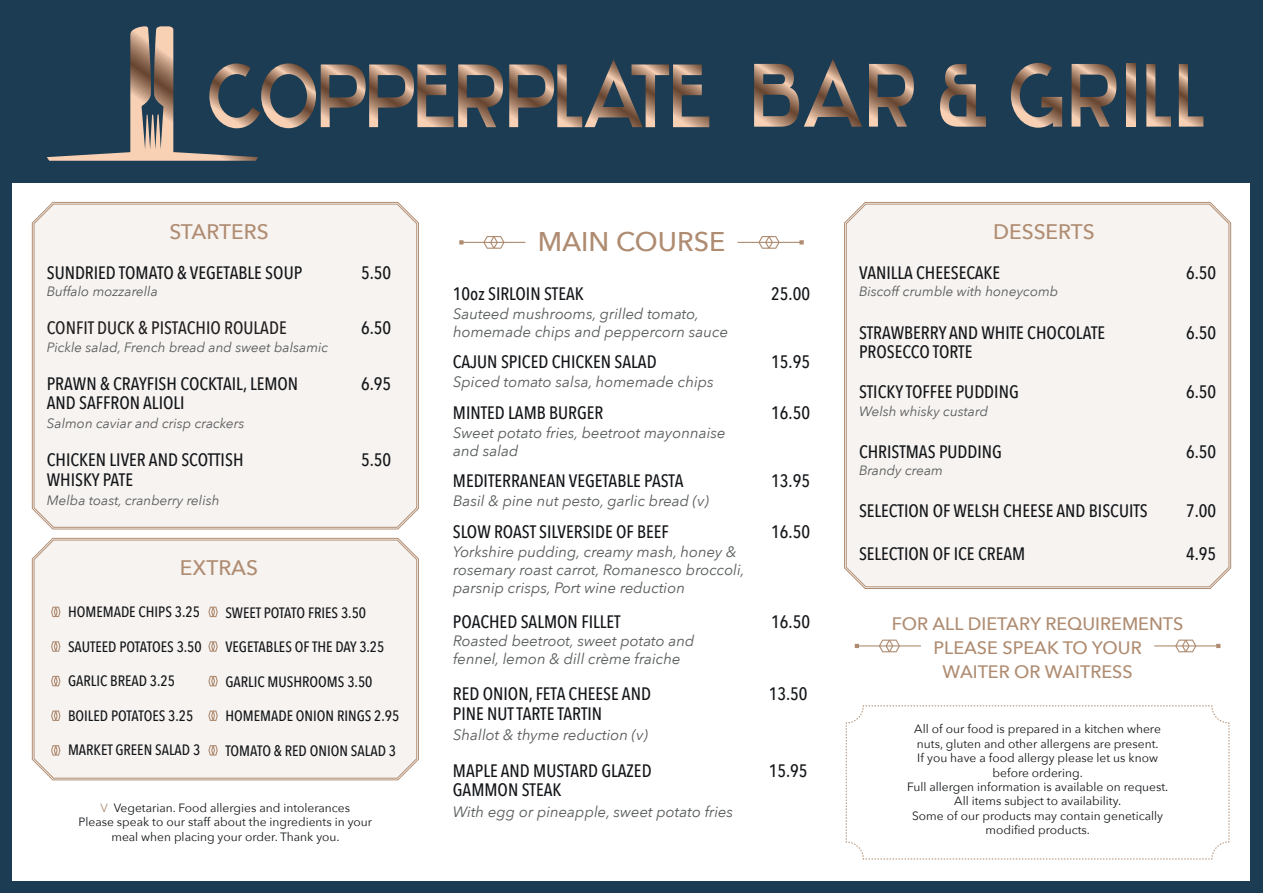
<style>
.page{position:relative;width:1263px;height:893px;background:#1c3c53}
.page>*{position:absolute;margin:0;border:0;box-sizing:border-box;transform-origin:0 0}
.t1{font:500 27px "Avenir Next";color:#af8c71}
.t2{font:500 21px "Avenir Next";color:#af8c71}
.t3{font:500 18px/19.5px "Avenir Next Condensed";color:#131619}
.t4{font:500 18px/24px "Avenir Next";color:#af8c71;text-align:center}
.t5{font:500 18px "Avenir Next Condensed";color:#231f20}
.t6{font:italic 15px/18px "Avenir Next";color:#575a5b}
.t7{font:500 15px "Avenir Next Condensed";color:#131619}
.t8{font:italic 13.5px "Avenir Next";color:#575a5b}
.t9{font:12px/14.4px "Avenir Next";color:#131619;text-align:center}
.s1{color:#af8c71}
</style>
<div class="page">
<div style="left:13px;top:183px;width:1237px;height:697px;background:#fff"></div>
<svg style="left:509px;top:59px;width:200px;height:68px"></svg>
<svg style="left:754px;top:59px;width:108px;height:68px"></svg>
<svg style="left:869px;top:64px;width:45px;height:63px"></svg>
<svg style="left:1011px;top:63px;width:51px;height:65px"></svg>
<svg style="left:1071px;top:64px;width:45px;height:63px"></svg>
<svg style="left:1126px;top:64px;width:9px;height:63px"></svg>
<svg style="left:1146px;top:64px;width:25px;height:63px"></svg>
<svg style="left:1179px;top:64px;width:24px;height:63px"></svg>
<svg style="left:940px;top:64px;width:46px;height:63px"></svg>
<svg style="left:47px;top:26px;width:456px;height:135px"></svg>
<svg style="left:459px;top:236px;width:66px;height:13px"></svg>
<svg style="left:737px;top:236px;width:67px;height:13px"></svg>
<svg style="left:855px;top:640px;width:66px;height:12px"></svg>
<svg style="left:1154px;top:640px;width:66px;height:12px"></svg>
<svg style="left:32px;top:538px;width:387px;height:243px;background:#d1bdae"></svg>
<div style="left:33px;top:539px;width:384px;height:240px;background:#f7f3f1"></div>
<div style="left:33px;top:203px;width:384px;height:325px;background:#f7f3f1"></div>
<div style="left:845px;top:203px;width:385px;height:385px;background:#f7f3f1"></div>
<svg style="left:845px;top:705px;width:385px;height:155px"></svg>
<p class="t2" style="left:169px;top:214px;width:101px">STARTERS</p>
<h1 class="t1" style="left:538px;top:219px;width:189px">MAIN COURSE</h1>
<p class="t3" style="left:47px;top:263px;width:257px">SUNDRIED TOMATO &amp; VEGETABLE SOUP</p>
<p class="t3" style="left:361px;top:263px;width:32px">5.50</p>
<p class="t8" style="left:47px;top:280px;width:113px">Buffalo mozzarella</p>
<p class="t5" style="left:47px;top:317px;width:241px">CONFIT DUCK &amp; PISTACHIO ROULADE</p>
<p class="t3" style="left:361px;top:318px;width:32px">6.50</p>
<p class="t8" style="left:47px;top:336px;width:283px">Pickle salad, French bread and sweet balsamic</p>
<p class="t3" style="left:453px;top:284px;width:132px">10oz SIRLOIN STEAK</p>
<p class="t3" style="left:771px;top:284px;width:40px">25.00</p>
<p class="t6" style="left:453px;top:304px;width:277px">Sauteed mushrooms, grilled tomato, homemade chips and peppercorn sauce</p>
<p class="t3" style="left:453px;top:352px;width:205px">CAJUN SPICED CHICKEN SALAD</p>
<p class="t3" style="left:771px;top:352px;width:40px">15.95</p>
<p class="t6" style="left:453px;top:372px;width:262px">Spiced tomato salsa, homemade chips</p>
<p class="t3" style="left:453px;top:403px;width:152px">MINTED LAMB BURGER</p>
<p class="t3" style="left:771px;top:403px;width:40px">16.50</p>
<p class="t6" style="left:453px;top:423px;width:274px">Sweet potato fries, beetroot mayonnaise and salad</p>
<p class="t3" style="left:453px;top:471px;width:232px">MEDITERRANEAN VEGETABLE PASTA</p>
<p class="t3" style="left:771px;top:471px;width:40px">13.95</p>
<p class="t6" style="left:453px;top:491px;width:257px">Basil &amp; pine nut pesto, garlic bread (v)</p>
<p class="t3" style="left:47px;top:373px;width:253px">PRAWN &amp; CRAYFISH COCKTAIL, LEMON<br>AND SAFFRON ALIOLI</p>
<p class="t3" style="left:361px;top:373px;width:32px">6.95</p>
<p class="t8" style="left:47px;top:412px;width:199px">Salmon caviar and crisp crackers</p>
<p class="t3" style="left:47px;top:450px;width:198px">CHICKEN LIVER AND SCOTTISH<br>WHISKY PATE</p>
<p class="t3" style="left:361px;top:450px;width:32px">5.50</p>
<p class="t8" style="left:47px;top:489px;width:174px">Melba toast, cranberry relish</p>
<p class="t2" style="left:180px;top:550px;width:80px">EXTRAS</p>
<p class="t7" style="left:68px;top:603px;width:133px">HOMEMADE CHIPS 3.25</p>
<p class="t7" style="left:68px;top:637px;width:135px">SAUTEED POTATOES 3.50</p>
<p class="t7" style="left:68px;top:672px;width:109px">GARLIC BREAD 3.25</p>
<p class="t7" style="left:68px;top:706px;width:127px">BOILED POTATOES 3.25</p>
<p class="t7" style="left:68px;top:741px;width:134px">MARKET GREEN SALAD 3</p>
<p class="t7" style="left:225px;top:603px;width:142px">SWEET POTATO FRIES 3.50</p>
<p class="t7" style="left:225px;top:638px;width:161px">VEGETABLES OF THE DAY 3.25</p>
<p class="t7" style="left:225px;top:672px;width:149px">GARLIC MUSHROOMS 3.50</p>
<p class="t7" style="left:225px;top:707px;width:175px">HOMEMADE ONION RINGS 2.95</p>
<p class="t7" style="left:225px;top:741px;width:172px">TOMATO &amp; RED ONION SALAD 3</p>
<p class="t9" style="left:79px;top:800px;width:295px"><span class="s1">V</span> Vegetarian. Food allergies and intolerances<br>Please speak to our staff about the ingredients in your meal when placing your order. Thank you.</p>
<p class="t3" style="left:453px;top:522px;width:217px">SLOW ROAST SILVERSIDE OF BEEF</p>
<p class="t3" style="left:771px;top:522px;width:40px">16.50</p>
<p class="t6" style="left:453px;top:542px;width:293px">Yorkshire pudding, creamy mash, honey &amp; rosemary roast carrot, Romanesco broccoli, parsnip crisps, Port wine reduction</p>
<p class="t3" style="left:453px;top:612px;width:169px">POACHED SALMON FILLET</p>
<p class="t3" style="left:771px;top:612px;width:40px">16.50</p>
<p class="t6" style="left:453px;top:631px;width:243px">Roasted beetroot, sweet potato and fennel, lemon &amp; dill crème fraiche</p>
<p class="t3" style="left:453px;top:684px;width:200px">RED ONION, FETA CHEESE AND<br>PINE NUT TARTE TARTIN</p>
<p class="t3" style="left:769px;top:684px;width:40px">13.50</p>
<p class="t6" style="left:453px;top:725px;width:197px">Shallot &amp; thyme reduction (v)</p>
<p class="t3" style="left:453px;top:760px;width:200px">MAPLE AND MUSTARD GLAZED<br>GAMMON STEAK</p>
<p class="t3" style="left:769px;top:760px;width:40px">15.95</p>
<p class="t6" style="left:453px;top:802px;width:282px">With egg or pineapple, sweet potato fries</p>
<p class="t2" style="left:993px;top:214px;width:103px">DESSERTS</p>
<p class="t3" style="left:859px;top:263px;width:143px">VANILLA CHEESECAKE</p>
<p class="t3" style="left:1186px;top:263px;width:32px">6.50</p>
<p class="t8" style="left:859px;top:280px;width:201px">Biscoff crumble with honeycomb</p>
<p class="t3" style="left:859px;top:322px;width:248px">STRAWBERRY AND WHITE CHOCOLATE<br>PROSECCO TORTE</p>
<p class="t3" style="left:1186px;top:322px;width:32px">6.50</p>
<p class="t3" style="left:1186px;top:382px;width:32px">6.50</p>
<p class="t3" style="left:859px;top:382px;width:161px">STICKY TOFFEE PUDDING</p>
<p class="t8" style="left:859px;top:399px;width:131px">Welsh whisky custard</p>
<p class="t3" style="left:859px;top:441px;width:144px">CHRISTMAS PUDDING</p>
<p class="t8" style="left:859px;top:459px;width:86px">Brandy cream</p>
<p class="t3" style="left:859px;top:501px;width:290px">SELECTION OF WELSH CHEESE AND BISCUITS</p>
<p class="t3" style="left:859px;top:544px;width:168px">SELECTION OF ICE CREAM</p>
<p class="t3" style="left:1186px;top:441px;width:32px">6.50</p>
<p class="t3" style="left:1186px;top:501px;width:32px">7.00</p>
<p class="t3" style="left:1186px;top:544px;width:32px">4.95</p>
<p class="t4" style="left:892px;top:611px;width:293px">FOR ALL DIETARY REQUIREMENTS<br>PLEASE SPEAK TO YOUR<br>WAITER OR WAITRESS</p>
<p class="t9" style="left:907px;top:721px;width:263px">All of our food is prepared in a kitchen where nuts, gluten and other allergens are present.<br>If you have a food allergy please let us know before ordering.<br>Full allergen information is available on request.<br>All items subject to availability.<br>Some of our products may contain genetically modified products.</p>
</div>
